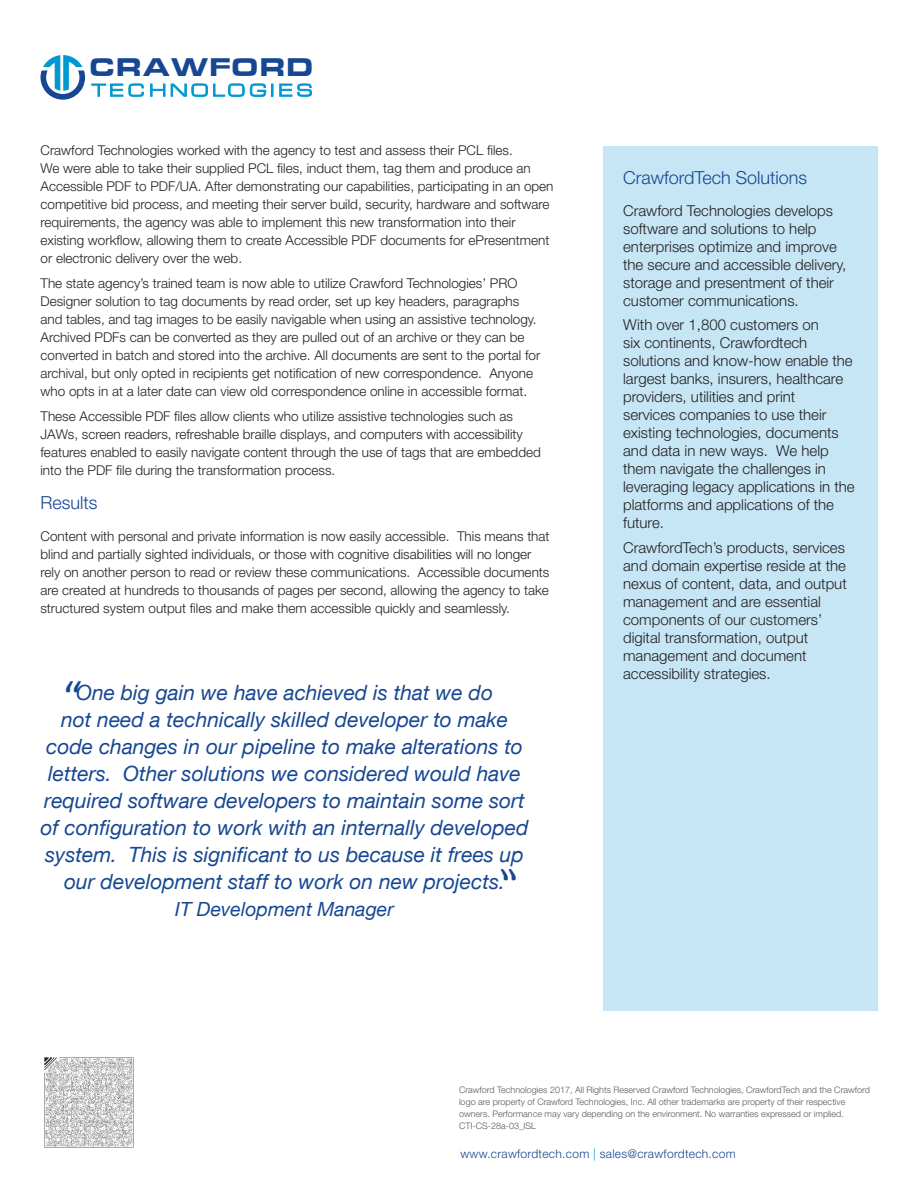
<style>
.page{position:relative;width:918px;height:1188px;background:#fff}
.page>*{position:absolute;margin:0;border:0;box-sizing:border-box;transform-origin:0 0}
.BodyHeaders__H2{font:45px "Calibri";color:#174792}
.Image{font:900 26.4px "Eurostile Extended";color:#174792}
.t1{font:italic 21px/27px "Helvetica Neue LT Com";color:#174792;text-align:center}
.t2{font:italic 19.5px "Helvetica Neue LT Com";color:#174792}
.SideBarHeader__H2{font:300 18px "Helvetica Neue LT Std";color:#174792}
.BodyHeaders__H2-2{font:300 18px "Helvetica Neue LT Std";color:#174792}
.Base{font:300 15px/18px "Helvetica Neue LT Std";color:#231f20}
.Base-2{font:300 13.5px/18px "Helvetica Neue LT Std";color:#231f20}
.Base-3{font:300 12px "Helvetica Neue LT Std";letter-spacing:.025em;color:#174792}
.Address_line{font:300 9px/12px "Helvetica Neue LT Std";color:#57585a}
.s1{color:#0099d1}
</style>
<div class="page">
<div style="left:603px;top:147px;width:274px;height:864px;background:#c6e6f5"></div>
<svg style="left:40px;top:55px;width:45px;height:45px"></svg>
<svg style="left:91px;top:83px;width:53px;height:14px"></svg>
<svg style="left:150px;top:83px;width:123px;height:14px"></svg>
<svg style="left:279px;top:83px;width:33px;height:14px"></svg>
<img style="left:44px;top:1057px;width:90px;height:91px">
<p class="Image" style="left:89px;top:53px;width:226px">CRAWFORD</p>
<p class="Base-2" style="left:40px;top:141px;width:515px">Crawford Technologies worked with the agency to test and assess their PCL files.<br>We were able to take their supplied PCL files, induct them, tag them and produce an Accessible PDF to PDF/UA. After demonstrating our capabilities, participating in an open competitive bid process, and meeting their server build, security, hardware and software requirements, the agency was able to implement this new transformation into their existing workflow, allowing them to create Accessible PDF documents for ePresentment or electronic delivery over the web.</p>
<p class="Base-2" style="left:40px;top:274px;width:501px">The state agency’s trained team is now able to utilize Crawford Technologies’ PRO Designer solution to tag documents by read order, set up key headers, paragraphs and tables, and tag images to be easily navigable when using an assistive technology.<br>Archived PDFs can be converted as they are pulled out of an archive or they can be converted in batch and stored into the archive. All documents are sent to the portal for archival, but only opted in recipients get notification of new correspondence. Anyone who opts in at a later date can view old correspondence online in accessible format.</p>
<p class="Base-2" style="left:40px;top:407px;width:502px">These Accessible PDF files allow clients who utilize assistive technologies such as JAWs, screen readers, refreshable braille displays, and computers with accessibility features enabled to easily navigate content through the use of tags that are embedded into the PDF file during the transformation process.</p>
<h2 class="BodyHeaders__H2-2" style="left:40px;top:492px;width:58px">Results</h2>
<p class="Base-2" style="left:40px;top:527px;width:511px">Content with personal and private information is now easily accessible. This means that blind and partially sighted individuals, or those with cognitive disabilities will no longer rely on another person to read or review these communications. Accessible documents are created at hundreds to thousands of pages per second, allowing the agency to take structured system output files and make them accessible quickly and seamlessly.</p>
<h2 class="BodyHeaders__H2" style="left:63px;top:666px;width:20px">“</h2>
<p class="t1" style="left:40px;top:678px;width:490px">One big gain we have achieved is that we do<br>not need a technically skilled developer to make code changes in our pipeline to make alterations to letters. Other solutions we considered would have required software developers to maintain some sort of configuration to work with an internally developed system. This is significant to us because it frees up our development staff to work on new projects.</p>
<p class="t2" style="left:175px;top:897px;width:220px">IT Development Manager</p>
<h2 class="SideBarHeader__H2" style="left:623px;top:167px;width:186px">CrawfordTech Solutions</h2>
<p class="Base" style="left:623px;top:201px;width:225px">Crawford Technologies develops software and solutions to help enterprises optimize and improve the secure and accessible delivery, storage and presentment of their customer communications.</p>
<p class="Base" style="left:623px;top:316px;width:233px">With over 1,800 customers on<br>six continents, Crawfordtech solutions and know-how enable the largest banks, insurers, healthcare providers, utilities and print<br>services companies to use their existing technologies, documents and data in new ways. We help them navigate the challenges in leveraging legacy applications in the platforms and applications of the future.</p>
<p class="Base" style="left:623px;top:539px;width:225px">CrawfordTech’s products, services and domain expertise reside at the nexus of content, data, and output management and are essential components of our customers’ digital transformation, output management and document accessibility strategies.</p>
<p class="Address_line" style="left:459px;top:1083px;width:413px">Crawford Technologies 2017, All Rights Reserved Crawford Technologies, CrawfordTech and the Crawford logo are property of Crawford Technologies, Inc. All other trademarks are property of their respective owners. Performance may vary depending on the environment. No warranties expressed or implied.<br>CTI-CS-28a-03_ISL</p>
<p class="Base-3" style="left:460px;top:1147px;width:277px">www.crawfordtech.com <span class="s1">|</span> sales@crawfordtech.com</p>
</div>
